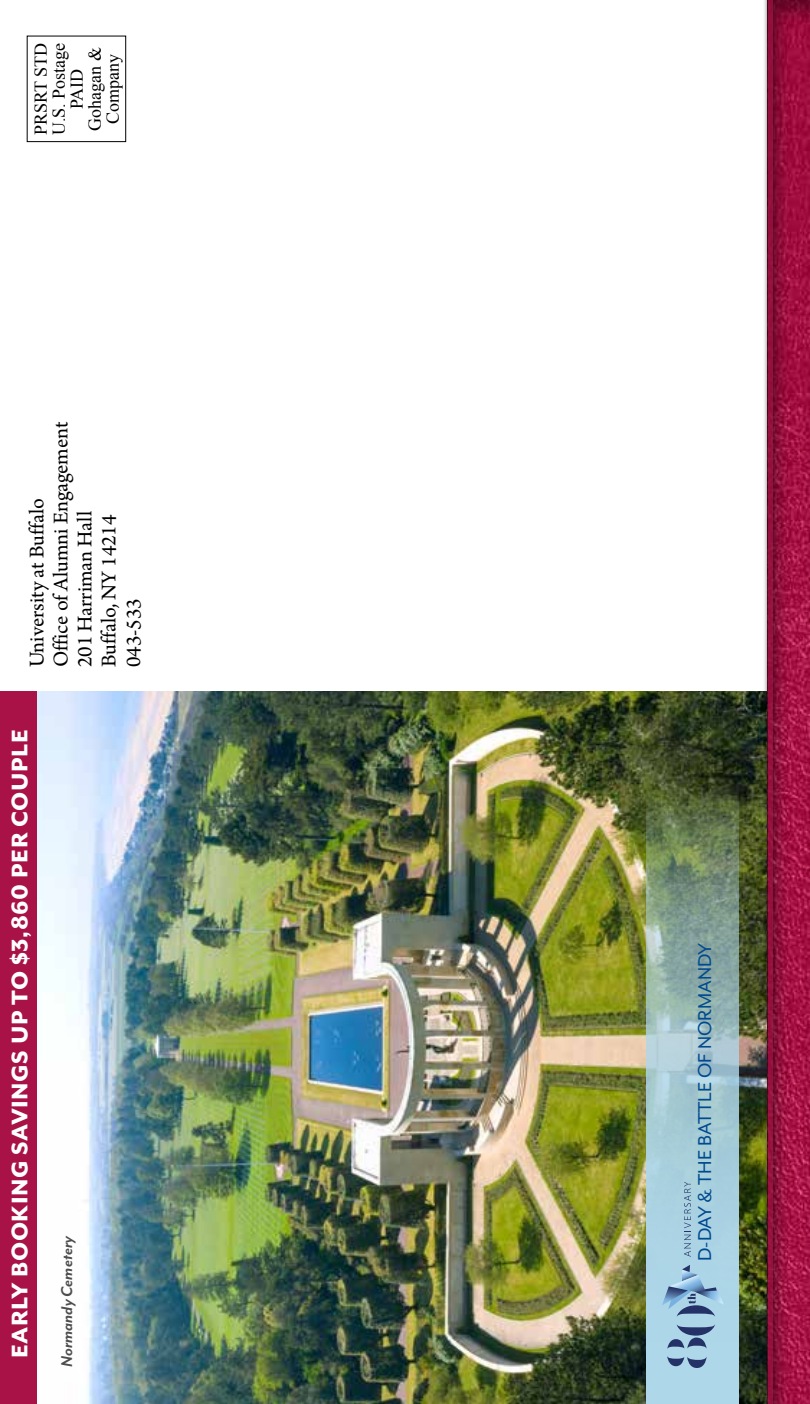
<style>
.page{position:relative;width:810px;height:1404px;background:#fff}
.page>*{position:absolute;margin:0;border:0;box-sizing:border-box;transform-origin:0 0}
.t1{font:800 26px "Mr Eaves Mod OT";letter-spacing:.025em;color:#fff}
.t2{font:22px/24.2px "Arno Pro";color:#000}
.t3{font:21.4px "Mr Eaves San OT";color:#004a8f}
.t4{font:18px/18px "Times New Roman";color:#000;text-align:center}
.t5{font:italic 700 18px "Mr Eaves Mod OT";letter-spacing:-.005em;color:#4d4d4f}
</style>
<div class="page">
<img style="left:36px;top:692px;width:727px;height:712px">
<div style="left:0;top:692px;width:36px;height:712px;background:#a81246"></div>
<div style="left:766px;top:0;width:44px;height:1404px;background:#000;opacity:.4"></div>
<div style="left:763px;top:0;width:14px;height:1404px;background:#000;opacity:.5"></div>
<hr style="left:768px;top:0;width:4px;height:1404px;background:#940f3d">
<svg style="left:647px;top:693px;width:92px;height:711px;background:#84a099"></svg>
<div style="left:27px;top:36px;width:99px;height:106px;border:1px solid #000"></div>
<svg style="left:667px;top:1356px;width:40px;height:12px"></svg>
<svg style="left:662px;top:1182px;width:63px;height:167px;background:#9bc2d8"></svg>
<p class="t4" style="left:31px;top:135px;width:94px;rotate:-90deg">PRSRT STD<br>U.S. Postage<br>PAID<br>Gohagan &amp;<br>Company</p>
<p class="t2" style="left:26px;top:667px;width:247px;rotate:-90deg">University at Buffalo<br>Office of Alumni Engagement<br>201 Harriman Hall<br>Buffalo, NY 14214<br>043-533</p>
<p class="t1" style="left:5px;top:1358px;width:630px;rotate:-90deg">EARLY BOOKING SAVINGS UP TO $3,860 PER COUPLE</p>
<p class="t5" style="left:57px;top:1367px;width:134px;rotate:-90deg">Normandy Cemetery</p>
<p class="t3" style="left:693px;top:1261px;width:319px;rotate:-90deg">D-DAY &amp; THE BATTLE OF NORMANDY</p>
</div>
